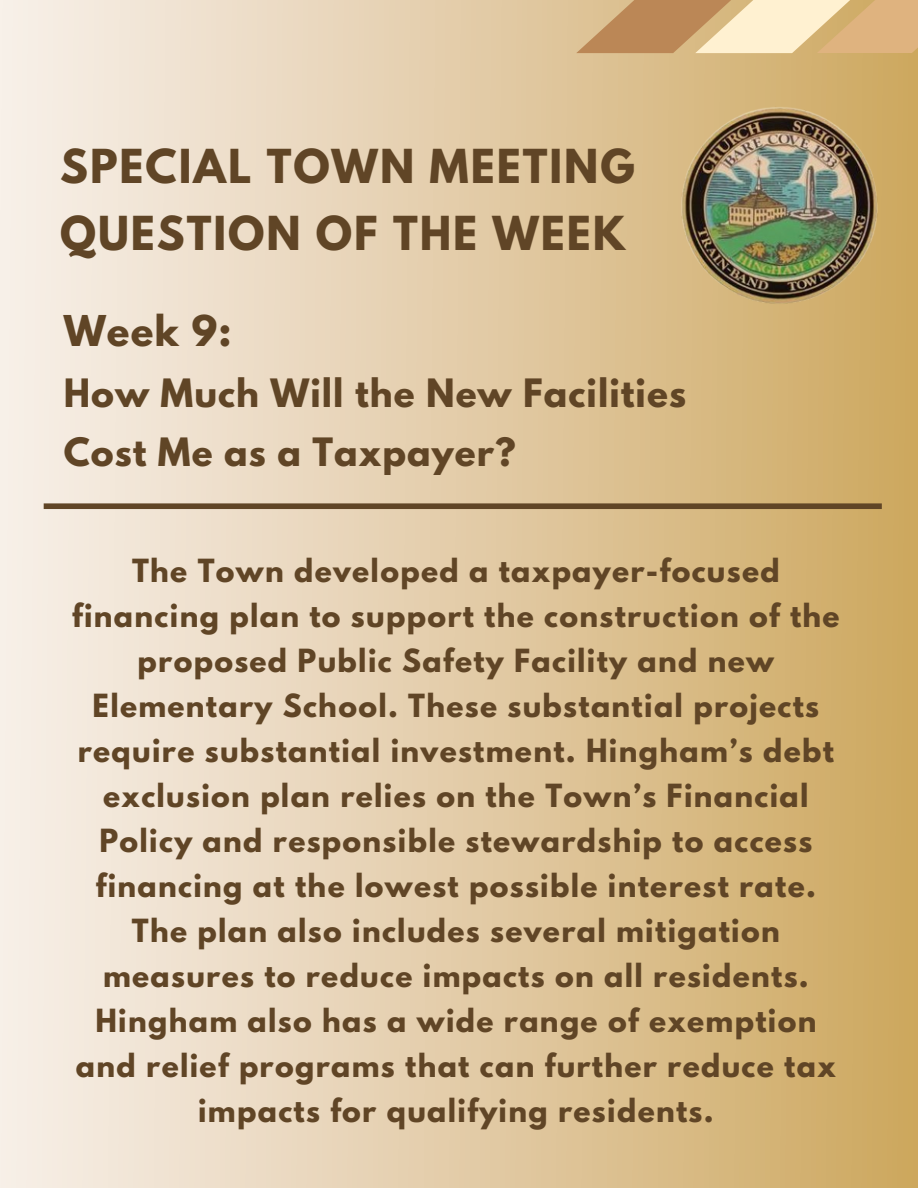
<style>
.page{position:relative;width:918px;height:1188px;background:#fff}
.page>*{position:absolute;margin:0;border:0;box-sizing:border-box;transform-origin:0 0}
.t1{font:700 41.55px/66.9px "League Spartan";letter-spacing:.045em;color:#604526}
.t2{font:700 37.65px "League Spartan";color:#604526}
.t3{font:700 34.65px/58.5px "League Spartan";letter-spacing:.03em;color:#604526}
.t4{font:700 28.2px/45px "League Spartan";letter-spacing:.045em;color:#604526;text-align:center}
</style>
<div class="page">
<div style="left:0;top:0;width:918px;height:1188px;background:linear-gradient(to right,#f8f0ec,#cda861)"></div>
<svg style="left:576px;top:0;width:342px;height:53px;background:#dcb98b"></svg>
<img style="left:676px;top:101px;width:206px;height:206px">
<div style="left:44px;top:503px;width:838px;height:6px;background:#604526"></div>
<h1 class="t1" style="left:60px;top:138px;width:576px">SPECIAL TOWN MEETING<br>QUESTION OF THE WEEK</h1>
<h2 class="t2" style="left:64px;top:312px;width:169px">Week 9:</h2>
<p class="t3" style="left:64px;top:368px;width:624px">How Much Will the New Facilities<br>Cost Me as a Taxpayer?</p>
<p class="t4" style="left:72px;top:552px;width:769px">The Town developed a taxpayer-focused financing plan to support the construction of the proposed Public Safety Facility and new Elementary School. These substantial projects require substantial investment. Hingham’s debt exclusion plan relies on the Town’s Financial Policy and responsible stewardship to access financing at the lowest possible interest rate.<br>The plan also includes several mitigation measures to reduce impacts on all residents.<br>Hingham also has a wide range of exemption and relief programs that can further reduce tax impacts for qualifying residents.</p>
</div>
